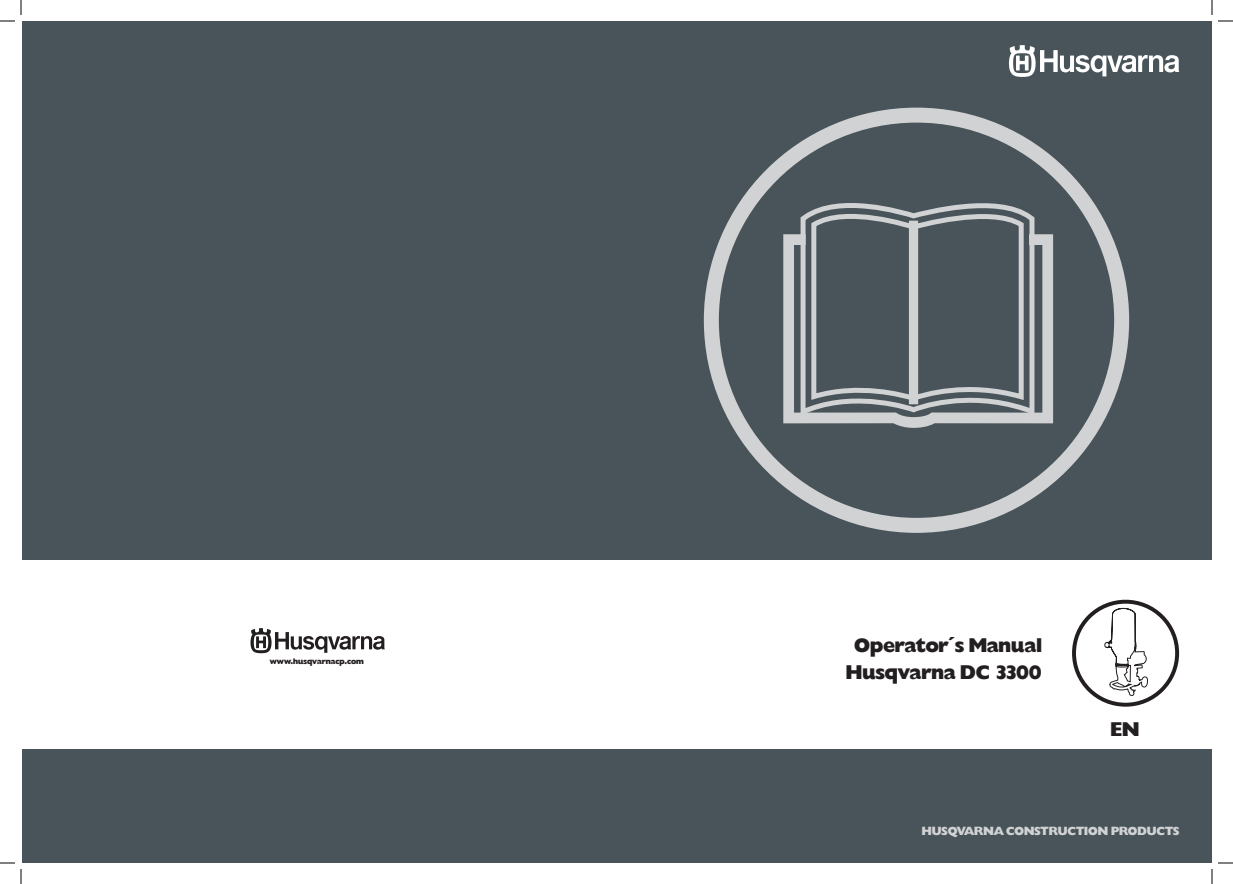
<style>
.page{position:relative;width:1233px;height:884px;background:#fff}
.page>*{position:absolute;margin:0;border:0;box-sizing:border-box;transform-origin:0 0}
.t1{font:20px "Hq Sans X Pro TT";color:#231f20}
.t2{font:12px "Hq Sans X Pro TT";color:#d1d2d4}
.t3{font:8px "Hq Sans X Pro TT";color:#231f20}
</style>
<div class="page">
<div style="left:22px;top:22px;width:594px;height:538px;background:#485459"></div>
<div style="left:22px;top:749px;width:594px;height:114px;background:#485459"></div>
<svg style="left:250px;top:628px;width:135px;height:25px"></svg>
<div style="left:616px;top:22px;width:596px;height:538px;background:#485459"></div>
<div style="left:616px;top:749px;width:596px;height:114px;background:#485459"></div>
<div style="left:704px;top:108px;width:425px;height:425px;border:15px solid #d1d2d4;border-radius:50%"></div>
<svg style="left:800px;top:203px;width:235px;height:31px"></svg>
<svg style="left:907px;top:219px;width:12px;height:15px"></svg>
<svg style="left:783px;top:234px;width:270px;height:194px"></svg>
<svg style="left:1009px;top:45px;width:170px;height:32px"></svg>
<svg style="left:1072px;top:599px;width:107px;height:108px"></svg>
<svg style="left:1218px;top:20px;width:15px;height:2px"></svg>
<svg style="left:1218px;top:862px;width:15px;height:2px"></svg>
<svg style="left:0;top:0;width:22px;height:22px"></svg>
<svg style="left:0;top:862px;width:22px;height:22px"></svg>
<svg style="left:1211px;top:0;width:1px;height:15px"></svg>
<svg style="left:1211px;top:869px;width:1px;height:15px"></svg>
<p class="t3" style="left:270px;top:657px;width:96px">www.husqvarnacp.com</p>
<p class="t1" style="left:854px;top:634px;width:189px">Operator´s Manual</p>
<p class="t1" style="left:846px;top:660px;width:197px">Husqvarna DC 3300</p>
<p class="t1" style="left:1110px;top:717px;width:30px">EN</p>
<p class="t2" style="left:922px;top:824px;width:259px">HUSQVARNA CONSTRUCTION PRODUCTS</p>
</div>
